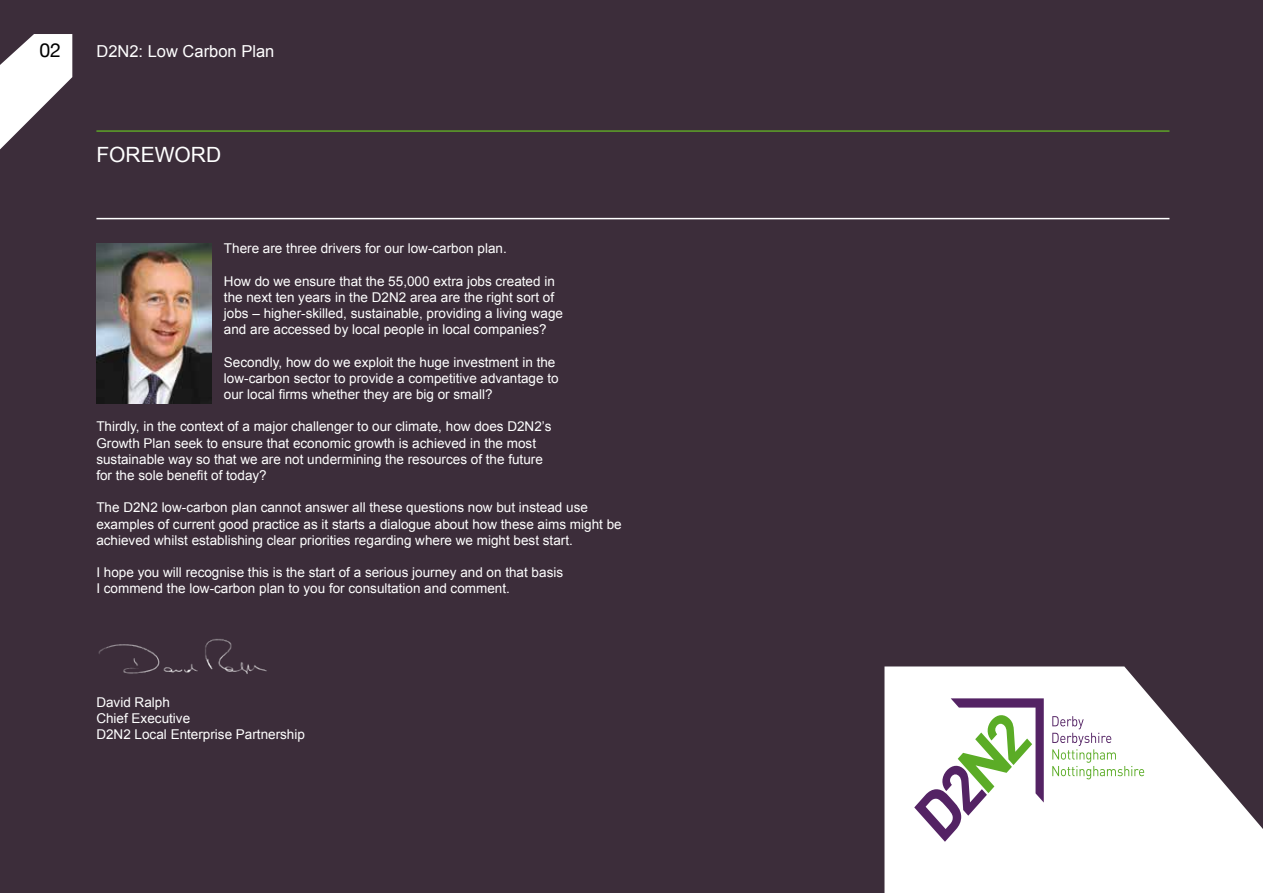
<style>
.page{position:relative;width:1263px;height:893px;background:#3c2d3a}
.page>*{position:absolute;margin:0;border:0;box-sizing:border-box;transform-origin:0 0}
.t1{font:21px "Arial";color:#fff}
.t2{font:19.5px "Helvetica Neue LT";color:#000}
.t3{font:16.5px "Arial";color:#fff}
.t4{font:13.5px/16.2px "Arial";color:#fff}
</style>
<div class="page">
<hr style="left:96px;top:130px;width:1073px;height:2px;background:#5da327">
<hr style="left:96px;top:218px;width:1073px;height:1px;background:#fff">
<svg style="left:0;top:34px;width:72px;height:116px"></svg>
<img style="left:96px;top:243px;width:115px;height:161px">
<img style="left:98px;top:639px;width:169px;height:35px">
<svg style="left:884px;top:666px;width:379px;height:227px;fill:#fff"></svg>
<svg style="left:1052px;top:716px;width:92px;height:63px;background:#ebefe8"></svg>
<svg style="left:914px;top:698px;width:130px;height:144px;background:#d1d0cf"></svg>
<h2 class="t2" style="left:39px;top:39px;width:23px">02</h2>
<p class="t3" style="left:96px;top:40px;width:179px">D2N2: Low Carbon Plan</p>
<h1 class="t1" style="left:96px;top:141px;width:126px">FOREWORD</h1>
<p class="t4" style="left:224px;top:240px;width:284px">There are three drivers for our low-carbon plan.</p>
<p class="t4" style="left:224px;top:273px;width:341px">How do we ensure that the 55,000 extra jobs created in the next ten years in the D2N2 area are the right sort of jobs – higher-skilled, sustainable, providing a living wage and are accessed by local people in local companies?</p>
<p class="t4" style="left:224px;top:354px;width:336px">Secondly, how do we exploit the huge investment in the low-carbon sector to provide a competitive advantage to our local firms whether they are big or small?</p>
<p class="t4" style="left:96px;top:419px;width:456px">Thirdly, in the context of a major challenger to our climate, how does D2N2’s Growth Plan seek to ensure that economic growth is achieved in the most sustainable way so that we are not undermining the resources of the future for the sole benefit of today?</p>
<p class="t4" style="left:96px;top:500px;width:527px">The D2N2 low-carbon plan cannot answer all these questions now but instead use examples of current good practice as it starts a dialogue about how these aims might be achieved whilst establishing clear priorities regarding where we might best start.</p>
<p class="t4" style="left:96px;top:564px;width:468px">I hope you will recognise this is the start of a serious journey and on that basis<br>I commend the low-carbon plan to you for consultation and comment.</p>
<p class="t4" style="left:96px;top:694px;width:210px">David Ralph<br>Chief Executive<br>D2N2 Local Enterprise Partnership</p>
</div>
